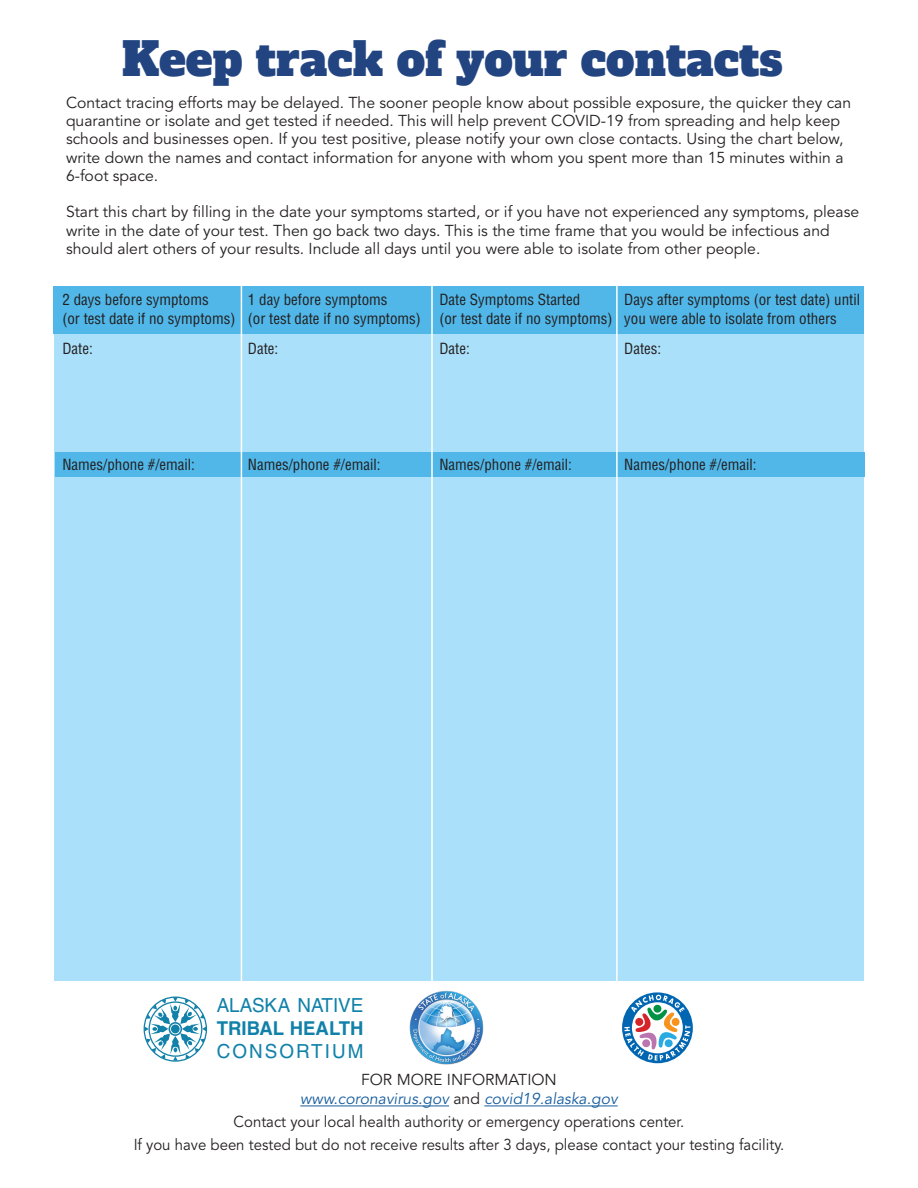
<style>
.page{position:relative;width:918px;height:1188px;background:#fff}
.page>*{position:absolute;margin:0;border:0;box-sizing:border-box;transform-origin:0 0}
.t1{font:45px "Alfa Slab One";color:#224582}
.t2{font:19.35px "Helvetica LT Std";color:#1181a9}
.t3{font:19.35px "Helvetica LT Std";letter-spacing:.11em;color:#1181a9}
.t4{font:700 19.05px "Helvetica LT Std";color:#1181a9}
.t5{font:15.75px/18.3px "Avenir LT Std";color:#231f20}
.t6{font:15.75px "Avenir LT Std";color:#231f20;scale:.95 1}
.t7{font:italic 15.75px/18.9px "Avenir LT Std";color:#175d9e;text-align:center}
.Paragraph_Style_3{font:condensed 15px/18.3px "Helvetica LT Std";color:#231f20}
.s1{font-style:normal;color:#231f20}
</style>
<div class="page">
<div style="left:54px;top:324px;width:810px;height:657px;background:#aae0f9"></div>
<div style="left:53px;top:286px;width:811px;height:48px;background:#50b7e8"></div>
<div style="left:55px;top:453px;width:810px;height:24px;background:#50b7e8"></div>
<hr style="left:300px;top:1106px;width:149px;height:1px;background:#175d9e">
<hr style="left:484px;top:1106px;width:134px;height:1px;background:#175d9e">
<img style="left:410px;top:991px;width:74px;height:74px">
<hr style="left:241px;top:284px;width:1px;height:698px;background:#fff">
<hr style="left:616px;top:284px;width:2px;height:698px;background:#fff">
<hr style="left:431px;top:286px;width:2px;height:699px;background:#fff">
<svg style="left:144px;top:997px;width:63px;height:65px"></svg>
<svg style="left:622px;top:992px;width:71px;height:71px"></svg>
<p class="t1" style="left:122px;top:21px;width:662px">Keep track of your contacts</p>
<p class="t5" style="left:66px;top:93px;width:787px">Contact tracing efforts may be delayed. The sooner people know about possible exposure, the quicker they can quarantine or isolate and get tested if needed. This will help prevent COVID-19 from spreading and help keep schools and businesses open. If you test positive, please notify your own close contacts. Using the chart below, write down the names and contact information for anyone with whom you spent more than 15 minutes within a 6-foot space.</p>
<p class="t5" style="left:66px;top:203px;width:795px">Start this chart by filling in the date your symptoms started, or if you have not experienced any symptoms, please write in the date of your test. Then go back two days. This is the time frame that you would be infectious and should alert others of your results. Include all days until you were able to isolate from other people.</p>
<p class="Paragraph_Style_3" style="left:62px;top:291px;width:174px">2 days before symptoms<br>(or test date if no symptoms)</p>
<p class="Paragraph_Style_3" style="left:440px;top:291px;width:174px">Date Symptoms Started<br>(or test date if no symptoms)</p>
<p class="Paragraph_Style_3" style="left:248px;top:291px;width:174px">1 day before symptoms<br>(or test date if no symptoms)</p>
<p class="Paragraph_Style_3" style="left:624px;top:291px;width:237px">Days after symptoms (or test date) until you were able to isolate from others</p>
<p class="Paragraph_Style_3" style="left:62px;top:340px;width:32px">Date:</p>
<p class="Paragraph_Style_3" style="left:248px;top:340px;width:32px">Date:</p>
<p class="Paragraph_Style_3" style="left:440px;top:340px;width:32px">Date:</p>
<p class="Paragraph_Style_3" style="left:624px;top:340px;width:39px">Dates:</p>
<p class="Paragraph_Style_3" style="left:62px;top:456px;width:134px">Names/phone #/email:</p>
<p class="Paragraph_Style_3" style="left:248px;top:456px;width:134px">Names/phone #/email:</p>
<p class="Paragraph_Style_3" style="left:440px;top:456px;width:134px">Names/phone #/email:</p>
<p class="Paragraph_Style_3" style="left:624px;top:456px;width:134px">Names/phone #/email:</p>
<p class="t2" style="left:217px;top:994px;width:148px">ALASKA NATIVE</p>
<p class="t4" style="left:217px;top:1017px;width:148px">TRIBAL HEALTH</p>
<p class="t3" style="left:217px;top:1040px;width:148px">CONSORTIUM</p>
<p class="t7" style="left:300px;top:1071px;width:319px"><span class="s1">FOR MORE INFORMATION </span>www.coronavirus.gov <span class="s1">and</span> covid19.alaska.gov</p>
<p class="t6" style="left:234px;top:1112px;width:476px">Contact your local health authority or emergency operations center.</p>
<p class="t6" style="left:134px;top:1135px;width:686px">If you have been tested but do not receive results after 3 days, please contact your testing facility.</p>
</div>
